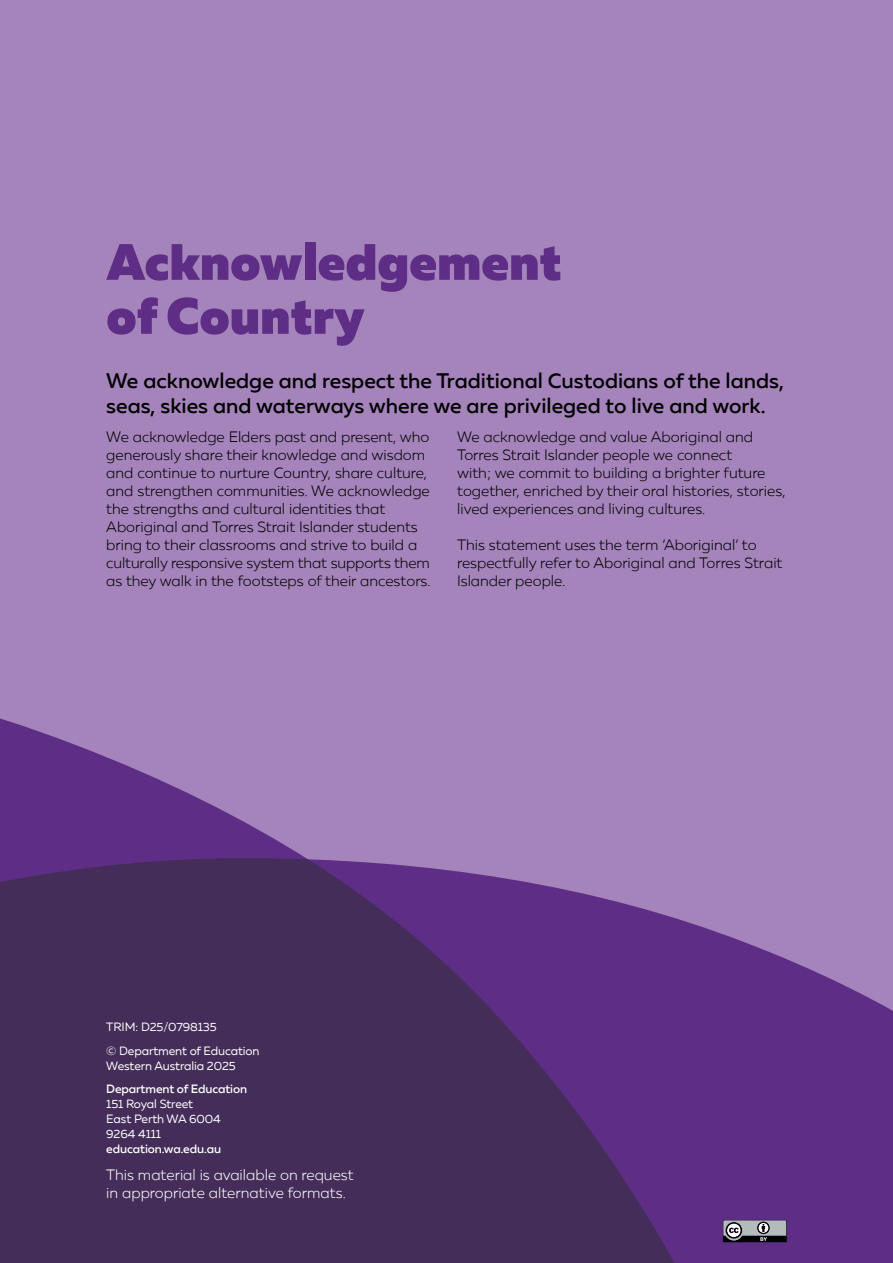
<style>
.page{position:relative;width:893px;height:1263px;background:#a584bc}
.page>*{position:absolute;margin:0;border:0;box-sizing:border-box;transform-origin:0 0}
.Heading_1{font:900 51px/54px "Muller DOE";color:#5e2e86}
.Intro_Para{font:500 21px/25.5px "Muller DOE";color:#000}
.Body_Copy{font:300 15px/18px "Muller DOE";color:#000}
.Body_Copy-2{font:300 15px/18px "Muller DOE";color:#fff}
.IFC{font:500 12px/15px "Muller DOE";letter-spacing:-.01em;color:#fff}
.IFC-2{font:12px/15px "Muller DOE";letter-spacing:-.01em;color:#fff}
.s1{font-weight:400}
</style>
<div class="page">
<svg style="left:0;top:718px;width:306px;height:140px;fill:#5e2e86"></svg>
<div style="left:836px;top:981px;width:57px;height:282px;background:#5e2e86"></div>
<svg style="left:0;top:858px;width:836px;height:405px;background:#52326d"></svg>
<svg style="left:723px;top:1220px;width:64px;height:22px"></svg>
<h1 class="Heading_1" style="left:106px;top:236px;width:457px">Acknowledgement of Country</h1>
<p class="Intro_Para" style="left:106px;top:368px;width:679px">We acknowledge and respect the Traditional Custodians of the lands, seas, skies and waterways where we are privileged to live and work.</p>
<p class="Body_Copy" style="left:106px;top:427px;width:326px">We acknowledge Elders past and present, who generously share their knowledge and wisdom and continue to nurture Country, share culture, and strengthen communities. We acknowledge the strengths and cultural identities that Aboriginal and Torres Strait Islander students bring to their classrooms and strive to build a culturally responsive system that supports them as they walk in the footsteps of their ancestors.</p>
<p class="Body_Copy" style="left:457px;top:427px;width:330px">We acknowledge and value Aboriginal and Torres Strait Islander people we connect<br>with; we commit to building a brighter future together, enriched by their oral histories, stories, lived experiences and living cultures.</p>
<p class="Body_Copy" style="left:457px;top:535px;width:327px">This statement uses the term ‘Aboriginal’ to respectfully refer to Aboriginal and Torres Strait<br>Islander people.</p>
<p class="IFC-2" style="left:106px;top:1019px;width:112px">TRIM: D25/0798135</p>
<p class="IFC-2" style="left:106px;top:1043px;width:155px">© Department of Education<br>Western Australia 2025</p>
<p class="IFC" style="left:106px;top:1081px;width:142px">Department of Education<br><span class="s1">151 Royal Street<br>East Perth WA 6004<br>9264 4111 </span>education.wa.edu.au</p>
<p class="Body_Copy-2" style="left:106px;top:1165px;width:249px">This material is available on request in appropriate alternative formats.</p>
</div>
